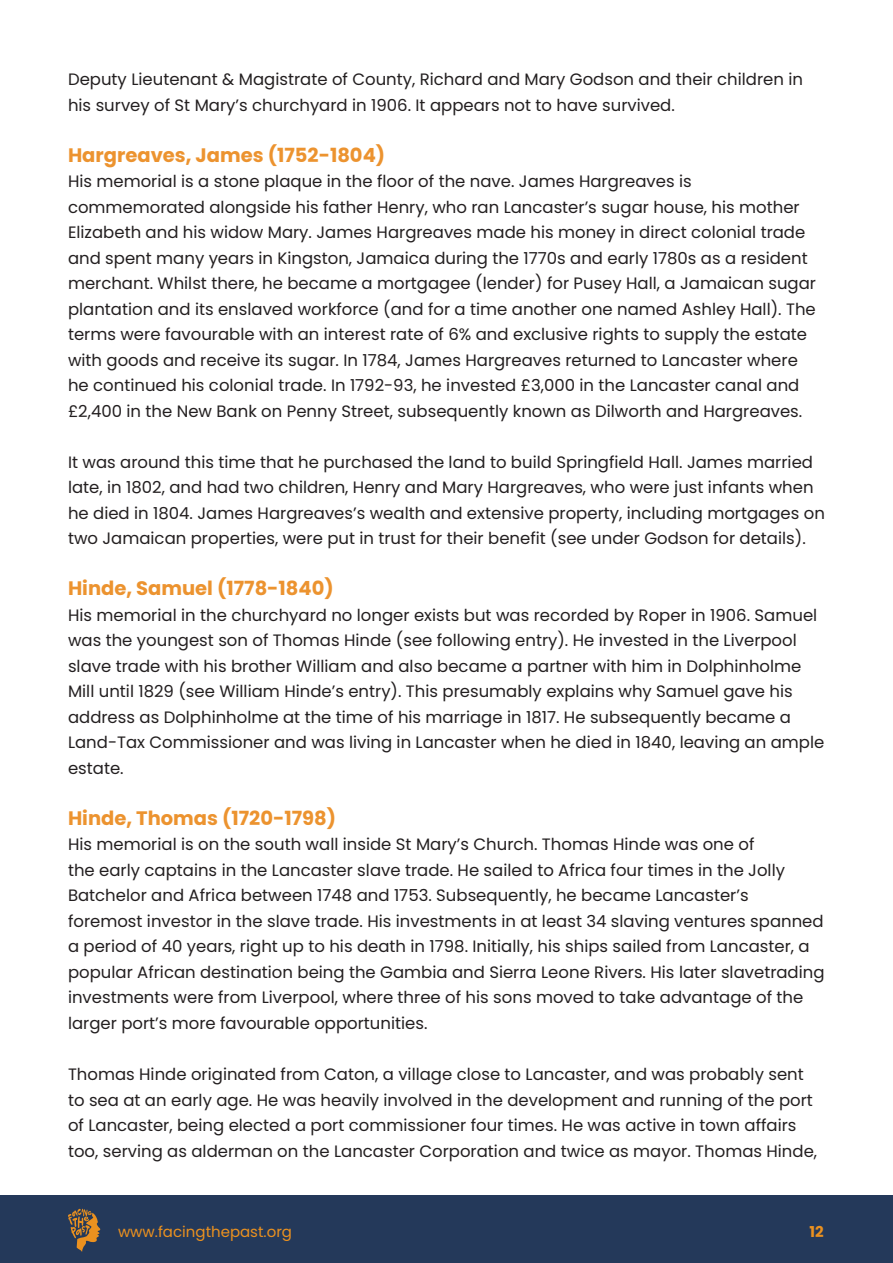
<style>
.page{position:relative;width:893px;height:1263px;background:#fff}
.page>*{position:absolute;margin:0;border:0;box-sizing:border-box;transform-origin:0 0}
.Sub_Headings{font:700 19.5px "Poppins";color:#ec932f}
.t1{font:16.5px/25.5px "Poppins";color:#231f20}
.t2{font:15px "Poppins";color:#eb911f}
.t3{font:700 15px "Poppins";color:#eb911f}
</style>
<div class="page">
<div style="left:0;top:1195px;width:893px;height:68px;background:#24395a"></div>
<svg style="left:68px;top:1209px;width:32px;height:43px"></svg>
<p class="t1" style="left:68px;top:67px;width:736px">Deputy Lieutenant &amp; Magistrate of County, Richard and Mary Godson and their children in his survey of St Mary’s churchyard in 1906. It appears not to have survived.</p>
<p class="Sub_Headings" style="left:68px;top:144px;width:319px">Hargreaves, James (1752-1804)</p>
<p class="t1" style="left:68px;top:169px;width:749px">His memorial is a stone plaque in the floor of the nave. James Hargreaves is commemorated alongside his father Henry, who ran Lancaster’s sugar house, his mother Elizabeth and his widow Mary. James Hargreaves made his money in direct colonial trade and spent many years in Kingston, Jamaica during the 1770s and early 1780s as a resident merchant. Whilst there, he became a mortgagee (lender) for Pusey Hall, a Jamaican sugar plantation and its enslaved workforce (and for a time another one named Ashley Hall). The terms were favourable with an interest rate of 6% and exclusive rights to supply the estate with goods and receive its sugar. In 1784, James Hargreaves returned to Lancaster where he continued his colonial trade. In 1792-93, he invested £3,000 in the Lancaster canal and £2,400 in the New Bank on Penny Street, subsequently known as Dilworth and Hargreaves.</p>
<p class="t1" style="left:68px;top:449px;width:758px">It was around this time that he purchased the land to build Springfield Hall. James married late, in 1802, and had two children, Henry and Mary Hargreaves, who were just infants when he died in 1804. James Hargreaves’s wealth and extensive property, including mortgages on two Jamaican properties, were put in trust for their benefit (see under Godson for details).</p>
<p class="Sub_Headings" style="left:68px;top:577px;width:267px">Hinde, Samuel (1778-1840)</p>
<p class="t1" style="left:68px;top:602px;width:758px">His memorial in the churchyard no longer exists but was recorded by Roper in 1906. Samuel was the youngest son of Thomas Hinde (see following entry). He invested in the Liverpool slave trade with his brother William and also became a partner with him in Dolphinholme Mill until 1829 (see William Hinde’s entry). This presumably explains why Samuel gave his address as Dolphinholme at the time of his marriage in 1817. He subsequently became a Land-Tax Commissioner and was living in Lancaster when he died in 1840, leaving an ample estate.</p>
<p class="Sub_Headings" style="left:68px;top:807px;width:270px">Hinde, Thomas (1720-1798)</p>
<p class="t1" style="left:68px;top:832px;width:758px">His memorial is on the south wall inside St Mary’s Church. Thomas Hinde was one of<br>the early captains in the Lancaster slave trade. He sailed to Africa four times in the Jolly Batchelor and Africa between 1748 and 1753. Subsequently, he became Lancaster’s foremost investor in the slave trade. His investments in at least 34 slaving ventures spanned a period of 40 years, right up to his death in 1798. Initially, his ships sailed from Lancaster, a popular African destination being the Gambia and Sierra Leone Rivers. His later slavetrading investments were from Liverpool, where three of his sons moved to take advantage of the larger port’s more favourable opportunities.</p>
<p class="t1" style="left:68px;top:1061px;width:751px">Thomas Hinde originated from Caton, a village close to Lancaster, and was probably sent to sea at an early age. He was heavily involved in the development and running of the port of Lancaster, being elected a port commissioner four times. He was active in town affairs too, serving as alderman on the Lancaster Corporation and twice as mayor. Thomas Hinde,</p>
<p class="t2" style="left:118px;top:1223px;width:176px">www.facingthepast.org</p>
<p class="t3" style="left:810px;top:1223px;width:16px">12</p>
</div>
